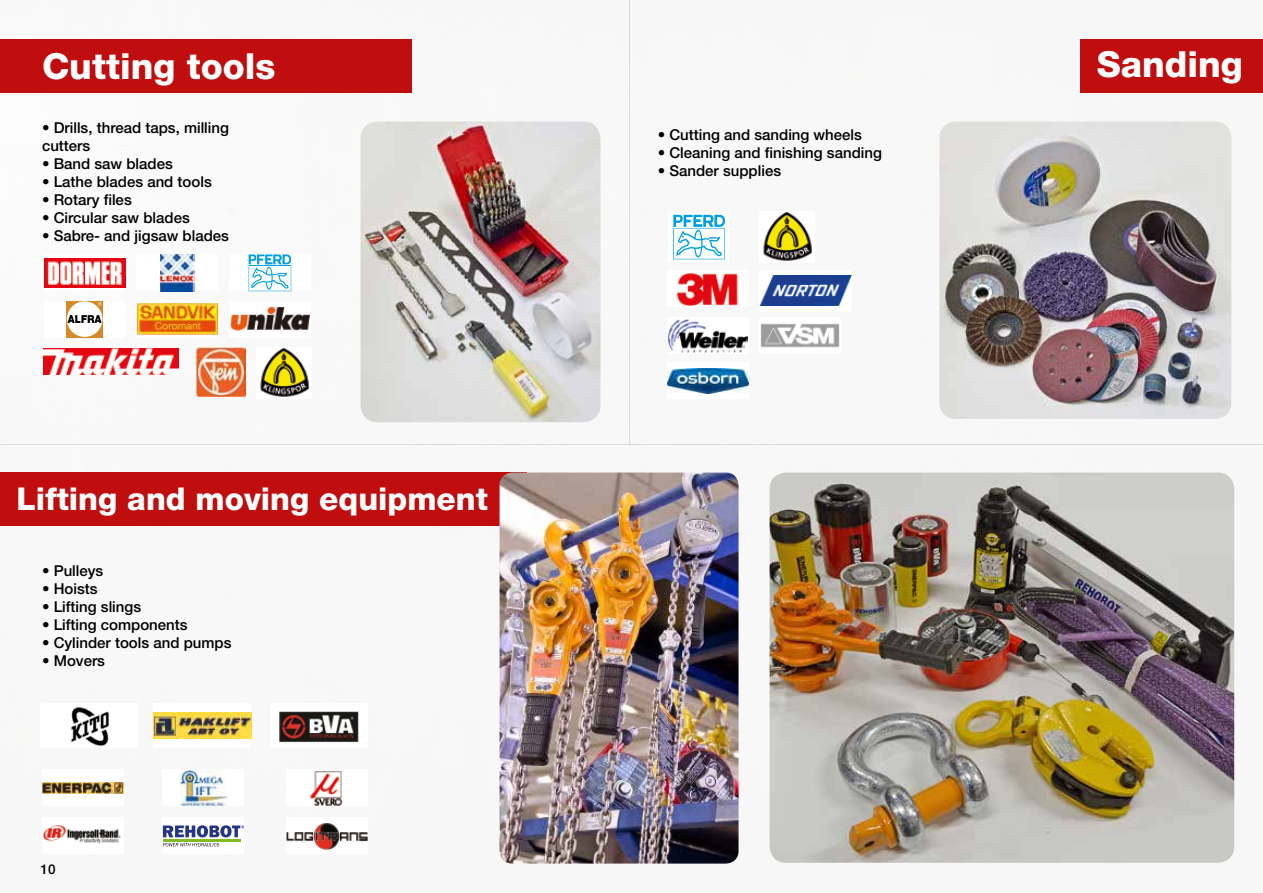
<style>
.page{position:relative;width:1263px;height:893px;background:#fff}
.page>*{position:absolute;margin:0;border:0;box-sizing:border-box;transform-origin:0 0}
.t1{font:800 36px "Helvetica Neue LT Std";color:#fff}
.t2{font:800 31.5px "Helvetica Neue LT Std";color:#fff}
.t3{font:500 15px/18px "Helvetica Neue LT Std";color:#000}
.t4{font:500 13.5px "Helvetica Neue LT Std";color:#000}
</style>
<div class="page">
<div style="left:0;top:446px;width:1263px;height:447px;background:#f8f8f8"></div>
<div style="left:631px;top:0;width:632px;height:443px;background:#f8f8f8"></div>
<hr style="left:1262px;top:446px;width:1px;height:447px;background:#fff">
<div style="left:1080px;top:39px;width:183px;height:54px;background:#c00d0e"></div>
<div style="left:0;top:39px;width:411px;height:54px;background:#c00d0e"></div>
<div style="left:0;top:472px;width:526px;height:53px;background:#c00d0e"></div>
<svg style="left:673px;top:214px;width:52px;height:46px"></svg>
<svg style="left:673px;top:215px;width:52px;height:44px"></svg>
<div style="left:760px;top:270px;width:91px;height:41px;background:linear-gradient(to right,#fff,#fff)"></div>
<img style="left:760px;top:276px;width:91px;height:29px">
<div style="left:44px;top:254px;width:81px;height:37px;background:linear-gradient(to right,#fff,#fff)"></div>
<img style="left:44px;top:258px;width:81px;height:29px">
<svg style="left:249px;top:254px;width:42px;height:37px"></svg>
<svg style="left:137px;top:303px;width:81px;height:32px"></svg>
<img style="left:137px;top:304px;width:81px;height:30px">
<img style="left:161px;top:254px;width:33px;height:37px">
<svg style="left:66px;top:301px;width:37px;height:37px"></svg>
<div style="left:67px;top:301px;width:35px;height:36px;background:#fff;border-radius:50%"></div>
<svg style="left:67px;top:315px;width:35px;height:8px"></svg>
<svg style="left:98px;top:302px;width:3px;height:4px"></svg>
<img style="left:230px;top:307px;width:80px;height:24px">
<div style="left:42px;top:817px;width:81px;height:37px;background:#fff"></div>
<img style="left:43px;top:826px;width:78px;height:18px">
<div style="left:40px;top:703px;width:98px;height:44px;background:#fff"></div>
<img style="left:71px;top:707px;width:38px;height:39px">
<div style="left:42px;top:770px;width:81px;height:36px;background:#fff"></div>
<img style="left:42px;top:783px;width:81px;height:10px">
<div style="left:163px;top:817px;width:81px;height:37px;background:#fff"></div>
<hr style="left:163px;top:839px;width:77px;height:3px;background:#80ba27">
<svg style="left:163px;top:843px;width:56px;height:3px"></svg>
<svg style="left:163px;top:825px;width:81px;height:12px"></svg>
<div style="left:287px;top:817px;width:81px;height:37px;background:#fff"></div>
<img style="left:287px;top:823px;width:81px;height:26px">
<div style="left:154px;top:703px;width:97px;height:44px;background:#fff"></div>
<img style="left:154px;top:712px;width:97px;height:26px">
<div style="left:270px;top:704px;width:97px;height:44px;background:#fff"></div>
<div style="left:162px;top:770px;width:82px;height:36px;background:#fff"></div>
<img style="left:180px;top:770px;width:46px;height:36px">
<div style="left:286px;top:770px;width:82px;height:36px;background:#fff"></div>
<img style="left:310px;top:771px;width:33px;height:35px">
<img style="left:360px;top:122px;width:240px;height:300px">
<div style="left:667px;top:270px;width:81px;height:37px;background:#fff"></div>
<img style="left:677px;top:273px;width:61px;height:33px">
<img style="left:668px;top:319px;width:80px;height:34px">
<div style="left:667px;top:362px;width:81px;height:37px;background:#fff"></div>
<img style="left:667px;top:369px;width:81px;height:24px">
<div style="left:760px;top:317px;width:81px;height:37px;background:#fff"></div>
<img style="left:760px;top:323px;width:80px;height:25px">
<img style="left:939px;top:122px;width:292px;height:297px">
<img style="left:770px;top:473px;width:464px;height:390px">
<img style="left:500px;top:473px;width:238px;height:391px">
<img style="left:44px;top:349px;width:135px;height:26px">
<img style="left:279px;top:711px;width:79px;height:32px">
<img style="left:196px;top:347px;width:49px;height:49px">
<img style="left:260px;top:348px;width:49px;height:49px">
<img style="left:763px;top:212px;width:49px;height:49px">
<h1 class="t1" style="left:42px;top:45px;width:235px">Cutting tools</h1>
<p class="t3" style="left:42px;top:119px;width:189px">• Drills, thread taps, milling cutters</p>
<p class="t3" style="left:42px;top:155px;width:132px">• Band saw blades</p>
<p class="t3" style="left:42px;top:173px;width:171px">• Lathe blades and tools</p>
<p class="t3" style="left:42px;top:191px;width:91px">• Rotary files</p>
<p class="t3" style="left:42px;top:209px;width:149px">• Circular saw blades</p>
<p class="t3" style="left:42px;top:227px;width:189px">• Sabre- and jigsaw blades</p>
<h2 class="t2" style="left:16px;top:480px;width:473px">Lifting and moving equipment</h2>
<p class="t3" style="left:42px;top:561px;width:63px">• Pulleys</p>
<p class="t3" style="left:42px;top:579px;width:57px">• Hoists</p>
<p class="t3" style="left:42px;top:597px;width:101px">• Lifting slings</p>
<p class="t3" style="left:42px;top:615px;width:147px">• Lifting components</p>
<p class="t3" style="left:42px;top:633px;width:191px">• Cylinder tools and pumps</p>
<p class="t3" style="left:42px;top:651px;width:65px">• Movers</p>
<p class="t4" style="left:40px;top:861px;width:17px">10</p>
<p class="t3" style="left:658px;top:125px;width:206px">• Cutting and sanding wheels</p>
<p class="t3" style="left:658px;top:143px;width:226px">• Cleaning and finishing sanding</p>
<p class="t3" style="left:658px;top:161px;width:125px">• Sander supplies</p>
<h1 class="t1" style="left:1097px;top:43px;width:148px">Sanding</h1>
</div>
